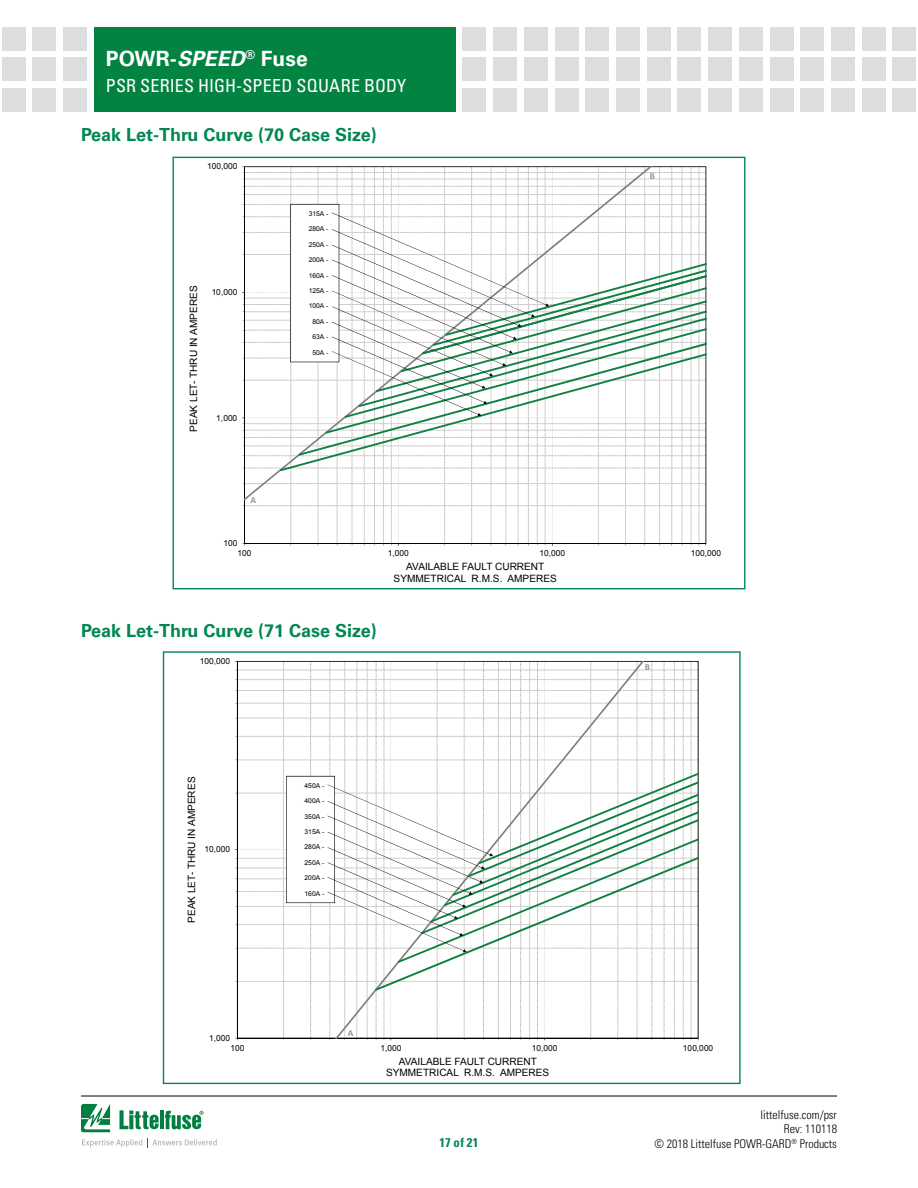
<style>
.page{position:relative;width:918px;height:1188px;background:#fff}
.page>*{position:absolute;margin:0;border:0;box-sizing:border-box;transform-origin:0 0}
.t1{font:700 21px "Univers LT Std";letter-spacing:.005em;color:#fff}
.FACTS_HEAD{font:700 18px "Univers LT Std";color:#008752}
.t2{font:condensed 18px "Univers LT Std";letter-spacing:.01em;color:#fff}
.t3{font:700 condensed 12.75px "Univers LT Std";color:#008752}
.t4{font:300 condensed 12px/14.4px "Univers LT Std";color:#000;text-align:right}
.t5{font:10.05px/11.6px "Arial";color:#000;text-align:center}
.t6{font:700 9.3px "Calibri";color:#929597}
.t7{font:8.4px "Arial";color:#000}
.t8{font:6.75px "Arial";letter-spacing:-.005em;color:#000}
.s1{font-style:italic}
</style>
<div class="page">
<div style="left:94px;top:27px;width:361px;height:85px;background:#028342"></div>
<div style="left:63px;top:27px;width:24px;height:23px;background:#dcddde"></div>
<div style="left:63px;top:58px;width:24px;height:23px;background:#dcddde"></div>
<div style="left:63px;top:88px;width:24px;height:24px;background:#dcddde"></div>
<div style="left:33px;top:27px;width:23px;height:23px;background:#dcddde"></div>
<div style="left:33px;top:58px;width:23px;height:23px;background:#dcddde"></div>
<div style="left:33px;top:88px;width:23px;height:24px;background:#dcddde"></div>
<div style="left:2px;top:27px;width:23px;height:23px;background:#dcddde"></div>
<div style="left:2px;top:58px;width:23px;height:23px;background:#dcddde"></div>
<div style="left:2px;top:88px;width:23px;height:24px;background:#dcddde"></div>
<div style="left:463px;top:27px;width:23px;height:23px;background:#dcddde"></div>
<div style="left:463px;top:58px;width:23px;height:23px;background:#dcddde"></div>
<div style="left:463px;top:88px;width:23px;height:24px;background:#dcddde"></div>
<div style="left:493px;top:27px;width:24px;height:23px;background:#dcddde"></div>
<div style="left:493px;top:58px;width:24px;height:23px;background:#dcddde"></div>
<div style="left:493px;top:88px;width:24px;height:24px;background:#dcddde"></div>
<div style="left:524px;top:27px;width:24px;height:23px;background:#dcddde"></div>
<div style="left:524px;top:58px;width:24px;height:23px;background:#dcddde"></div>
<div style="left:524px;top:88px;width:24px;height:24px;background:#dcddde"></div>
<div style="left:555px;top:27px;width:23px;height:23px;background:#dcddde"></div>
<div style="left:555px;top:58px;width:23px;height:23px;background:#dcddde"></div>
<div style="left:555px;top:88px;width:23px;height:24px;background:#dcddde"></div>
<div style="left:585px;top:27px;width:24px;height:23px;background:#dcddde"></div>
<div style="left:585px;top:58px;width:24px;height:23px;background:#dcddde"></div>
<div style="left:585px;top:88px;width:24px;height:24px;background:#dcddde"></div>
<div style="left:616px;top:27px;width:24px;height:23px;background:#dcddde"></div>
<div style="left:616px;top:58px;width:24px;height:23px;background:#dcddde"></div>
<div style="left:616px;top:88px;width:24px;height:24px;background:#dcddde"></div>
<div style="left:647px;top:27px;width:23px;height:23px;background:#dcddde"></div>
<div style="left:647px;top:58px;width:23px;height:23px;background:#dcddde"></div>
<div style="left:647px;top:88px;width:23px;height:24px;background:#dcddde"></div>
<div style="left:678px;top:27px;width:23px;height:23px;background:#dcddde"></div>
<div style="left:678px;top:58px;width:23px;height:23px;background:#dcddde"></div>
<div style="left:678px;top:88px;width:23px;height:24px;background:#dcddde"></div>
<div style="left:708px;top:27px;width:24px;height:23px;background:#dcddde"></div>
<div style="left:708px;top:58px;width:24px;height:23px;background:#dcddde"></div>
<div style="left:708px;top:88px;width:24px;height:24px;background:#dcddde"></div>
<div style="left:739px;top:27px;width:24px;height:23px;background:#dcddde"></div>
<div style="left:739px;top:58px;width:24px;height:23px;background:#dcddde"></div>
<div style="left:739px;top:88px;width:24px;height:24px;background:#dcddde"></div>
<div style="left:770px;top:27px;width:23px;height:23px;background:#dcddde"></div>
<div style="left:770px;top:58px;width:23px;height:23px;background:#dcddde"></div>
<div style="left:770px;top:88px;width:23px;height:24px;background:#dcddde"></div>
<div style="left:831px;top:27px;width:24px;height:23px;background:#dcddde"></div>
<div style="left:831px;top:58px;width:24px;height:23px;background:#dcddde"></div>
<div style="left:831px;top:88px;width:24px;height:24px;background:#dcddde"></div>
<div style="left:801px;top:27px;width:23px;height:23px;background:#dcddde"></div>
<div style="left:801px;top:58px;width:23px;height:23px;background:#dcddde"></div>
<div style="left:801px;top:88px;width:23px;height:24px;background:#dcddde"></div>
<div style="left:862px;top:27px;width:23px;height:23px;background:#dcddde"></div>
<div style="left:862px;top:58px;width:23px;height:23px;background:#dcddde"></div>
<div style="left:862px;top:88px;width:23px;height:24px;background:#dcddde"></div>
<div style="left:893px;top:27px;width:23px;height:23px;background:#dcddde"></div>
<div style="left:893px;top:58px;width:23px;height:23px;background:#dcddde"></div>
<div style="left:893px;top:88px;width:23px;height:24px;background:#dcddde"></div>
<svg style="left:81px;top:1104px;width:29px;height:28px"></svg>
<hr style="left:160px;top:1111px;width:4px;height:18px;background:#027f40">
<svg style="left:165px;top:1111px;width:39px;height:18px"></svg>
<svg style="left:120px;top:1110px;width:39px;height:19px"></svg>
<svg style="left:82px;top:1139px;width:60px;height:8px"></svg>
<svg style="left:152px;top:1139px;width:65px;height:7px"></svg>
<hr style="left:81px;top:1096px;width:756px;height:1px;background:#000">
<hr style="left:706px;top:167px;width:1px;height:377px;background:#bfbfbf">
<svg style="left:244px;top:166px;width:462px;height:378px"></svg>
<hr style="left:244px;top:167px;width:1px;height:377px;background:#010101">
<hr style="left:245px;top:544px;width:461px;height:1px;background:#010101">
<svg style="left:244px;top:167px;width:463px;height:333px"></svg>
<svg style="left:280px;top:353px;width:427px;height:118px"></svg>
<svg style="left:290px;top:204px;width:417px;height:230px"></svg>
<svg style="left:237px;top:661px;width:462px;height:378px"></svg>
<svg style="left:286px;top:773px;width:413px;height:218px"></svg>
<h1 class="t1" style="left:106px;top:46px;width:203px">POWR-<span class="s1">SPEED</span><sup>®</sup> Fuse</h1>
<h2 class="t2" style="left:106px;top:74px;width:302px">PSR SERIES HIGH-SPEED SQUARE BODY</h2>
<p class="FACTS_HEAD" style="left:81px;top:124px;width:297px">Peak Let-Thru Curve (70 Case Size)</p>
<p class="t7" style="left:207px;top:161px;width:32px">100,000</p>
<p class="t5" style="left:188px;top:432px;width:148px;rotate:-90deg">PEAK LET- THRU IN AMPERES</p>
<p class="t7" style="left:212px;top:287px;width:27px">10,000</p>
<p class="t7" style="left:216px;top:412px;width:22px">1,000</p>
<p class="t8" style="left:309px;top:209px;width:21px">315A -</p>
<p class="t8" style="left:309px;top:224px;width:21px">280A -</p>
<p class="t8" style="left:309px;top:240px;width:21px">250A -</p>
<p class="t8" style="left:309px;top:255px;width:21px">200A -</p>
<p class="t8" style="left:309px;top:271px;width:21px">160A -</p>
<p class="t8" style="left:309px;top:286px;width:21px">125A -</p>
<p class="t8" style="left:309px;top:302px;width:21px">100A -</p>
<p class="t8" style="left:312px;top:317px;width:18px">80A -</p>
<p class="t8" style="left:312px;top:333px;width:18px">63A -</p>
<p class="t8" style="left:312px;top:348px;width:18px">50A -</p>
<p class="t6" style="left:650px;top:169px;width:7px">B</p>
<p class="t6" style="left:250px;top:494px;width:7px">A</p>
<p class="t7" style="left:223px;top:538px;width:16px">100</p>
<p class="t7" style="left:238px;top:548px;width:16px">100</p>
<p class="t7" style="left:388px;top:548px;width:22px">1,000</p>
<p class="t7" style="left:539px;top:548px;width:27px">10,000</p>
<p class="t7" style="left:691px;top:548px;width:32px">100,000</p>
<p class="t5" style="left:394px;top:561px;width:165px">AVAILABLE FAULT CURRENT<br>SYMMETRICAL R.M.S. AMPERES</p>
<p class="FACTS_HEAD" style="left:81px;top:621px;width:297px">Peak Let-Thru Curve (71 Case Size)</p>
<p class="t7" style="left:200px;top:656px;width:32px">100,000</p>
<p class="t5" style="left:186px;top:923px;width:148px;rotate:-90deg">PEAK LET- THRU IN AMPERES</p>
<p class="t7" style="left:204px;top:844px;width:27px">10,000</p>
<p class="t7" style="left:209px;top:1032px;width:22px">1,000</p>
<p class="t8" style="left:305px;top:781px;width:21px">450A -</p>
<p class="t8" style="left:305px;top:796px;width:21px">400A -</p>
<p class="t8" style="left:305px;top:812px;width:21px">350A -</p>
<p class="t8" style="left:305px;top:827px;width:21px">315A -</p>
<p class="t8" style="left:305px;top:843px;width:21px">280A -</p>
<p class="t8" style="left:305px;top:858px;width:21px">250A -</p>
<p class="t8" style="left:305px;top:874px;width:21px">200A -</p>
<p class="t8" style="left:305px;top:889px;width:21px">160A -</p>
<p class="t6" style="left:348px;top:1026px;width:7px">A</p>
<p class="t6" style="left:645px;top:661px;width:7px">B</p>
<p class="t7" style="left:230px;top:1042px;width:16px">100</p>
<p class="t7" style="left:380px;top:1042px;width:22px">1,000</p>
<p class="t7" style="left:532px;top:1042px;width:27px">10,000</p>
<p class="t7" style="left:683px;top:1042px;width:32px">100,000</p>
<p class="t5" style="left:386px;top:1055px;width:165px">AVAILABLE FAULT CURRENT<br>SYMMETRICAL R.M.S. AMPERES</p>
<p class="t3" style="left:440px;top:1134px;width:40px">17 of 21</p>
<p class="t4" style="left:655px;top:1107px;width:184px">littelfuse.com/psr<br>Rev: 110118<br>© 2018 Littelfuse POWR-GARD<sup>®</sup> Products</p>
</div>
